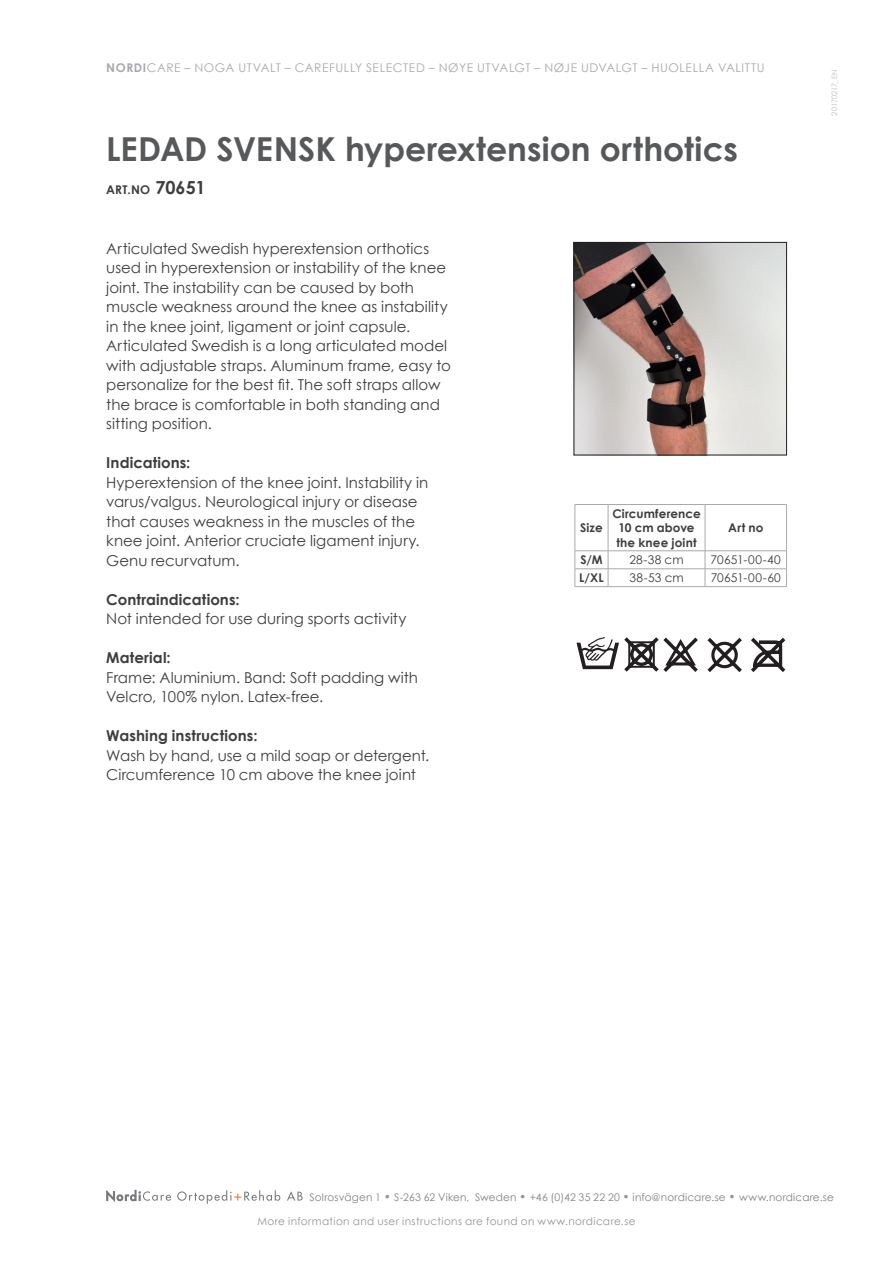
<style>
.page{position:relative;width:893px;height:1263px;background:#fff}
.page>*{position:absolute;margin:0;border:0;box-sizing:border-box;transform-origin:0 0}
.Vanlig{font:700 33px "Century Gothic";color:#57585a}
.t1{font:15px/19.5px "Century Gothic";color:#3e3e3f}
.t2{font:700 15px "Century Gothic";letter-spacing:.005em;color:#3e3e3f}
.t3{font:12px "Century Gothic";letter-spacing:.045em;color:#a8a9ad}
.t4{font:700 12px/14.4px "Century Gothic";letter-spacing:.01em;color:#3e3e3f}
.t5{font:12px "Century Gothic";letter-spacing:.02em;color:#3e3e3f}
.t6{font:700 12px "Century Gothic";color:#3e3e3f}
.t7{font:10.5px "Century Gothic";letter-spacing:.015em;color:#808285}
.t8{font:10.5px "Century Gothic";letter-spacing:.035em;color:#939598}
.t9{font:7.5px "Century Gothic";letter-spacing:-.01em;color:#bcbdc0}
.s1{font-weight:700}
.s2{font-size:18px}
.s3{font-weight:700;font-size:12px;color:#939598}
</style>
<div class="page">
<svg style="left:707px;top:638px;width:35px;height:34px"></svg>
<svg style="left:751px;top:638px;width:34px;height:34px"></svg>
<svg style="left:576px;top:637px;width:122px;height:35px"></svg>
<img style="left:576px;top:244px;width:209px;height:209px">
<div style="left:574px;top:242px;width:213px;height:213px;border:1px solid #231f20"></div>
<svg style="left:106px;top:1190px;width:65px;height:12px"></svg>
<svg style="left:177px;top:1190px;width:103px;height:14px"></svg>
<svg style="left:287px;top:1191px;width:16px;height:9px"></svg>
<svg style="left:575px;top:504px;width:212px;height:83px"></svg>
<p class="t3" style="left:106px;top:60px;width:660px"><span class="s1">NORDI</span>CARE – NOGA UTVALT – CAREFULLY SELECTED – NØYE UTVALGT – NØJE UDVALGT – HUOLELLA VALITTU</p>
<p class="Vanlig" style="left:106px;top:128px;width:633px">LEDAD SVENSK hyperextension orthotics</p>
<p class="t6" style="left:106px;top:182px;width:101px">ART.NO <span class="s2">70651</span></p>
<p class="t1" style="left:106px;top:238px;width:346px">Articulated Swedish hyperextension orthotics used in hyperextension or instability of the knee joint. The instability can be caused by both muscle weakness around the knee as instability in the knee joint, ligament or joint capsule.<br>Articulated Swedish is a long articulated model with adjustable straps. Aluminum frame, easy to personalize for the best fit. The soft straps allow the brace is comfortable in both standing and sitting position.</p>
<p class="t2" style="left:106px;top:453px;width:86px">Indications:</p>
<p class="t1" style="left:106px;top:472px;width:324px">Hyperextension of the knee joint. Instability in varus/valgus. Neurological injury or disease</p>
<p class="t1" style="left:106px;top:511px;width:310px">that causes weakness in the muscles of the</p>
<p class="t1" style="left:106px;top:531px;width:315px">knee joint. Anterior cruciate ligament injury.<br>Genu recurvatum.</p>
<p class="t2" style="left:106px;top:590px;width:135px">Contraindications:</p>
<p class="t1" style="left:106px;top:609px;width:302px">Not intended for use during sports activity</p>
<p class="t2" style="left:106px;top:648px;width:66px">Material:</p>
<p class="t1" style="left:106px;top:667px;width:313px">Frame: Aluminium. Band: Soft padding with<br>Velcro, 100% nylon. Latex-free.</p>
<p class="t2" style="left:106px;top:726px;width:153px">Washing instructions:</p>
<p class="t1" style="left:106px;top:745px;width:325px">Wash by hand, use a mild soap or detergent.</p>
<p class="t1" style="left:106px;top:765px;width:311px">Circumference 10 cm above the knee joint</p>
<p class="t4" style="left:580px;top:520px;width:24px">Size</p>
<p class="t4" style="left:612px;top:506px;width:90px">Circumference</p>
<p class="t4" style="left:616px;top:520px;width:82px">10 cm above the knee joint</p>
<p class="t4" style="left:728px;top:520px;width:37px">Art no</p>
<p class="t4" style="left:580px;top:552px;width:23px">S/M</p>
<p class="t5" style="left:629px;top:552px;width:56px">28-38 cm</p>
<p class="t5" style="left:711px;top:552px;width:72px">70651-00-40</p>
<p class="t4" style="left:579px;top:570px;width:26px">L/XL</p>
<p class="t5" style="left:629px;top:570px;width:56px">38-53 cm</p>
<p class="t5" style="left:711px;top:570px;width:72px">70651-00-60</p>
<p class="t9" style="left:830px;top:116px;width:47px;rotate:-90deg">20170217_EN</p>
<p class="t7" style="left:310px;top:1190px;width:526px">Solrosvägen 1 <span class="s3">•</span> S-263 62 Viken, Sweden <span class="s3">•</span> +46 (0)42 35 22 20 <span class="s3">•</span> info@nordicare.se <span class="s3">•</span> www.nordicare.se</p>
<p class="t8" style="left:257px;top:1214px;width:380px">More information and user instructions are found on www.nordicare.se</p>
</div>
